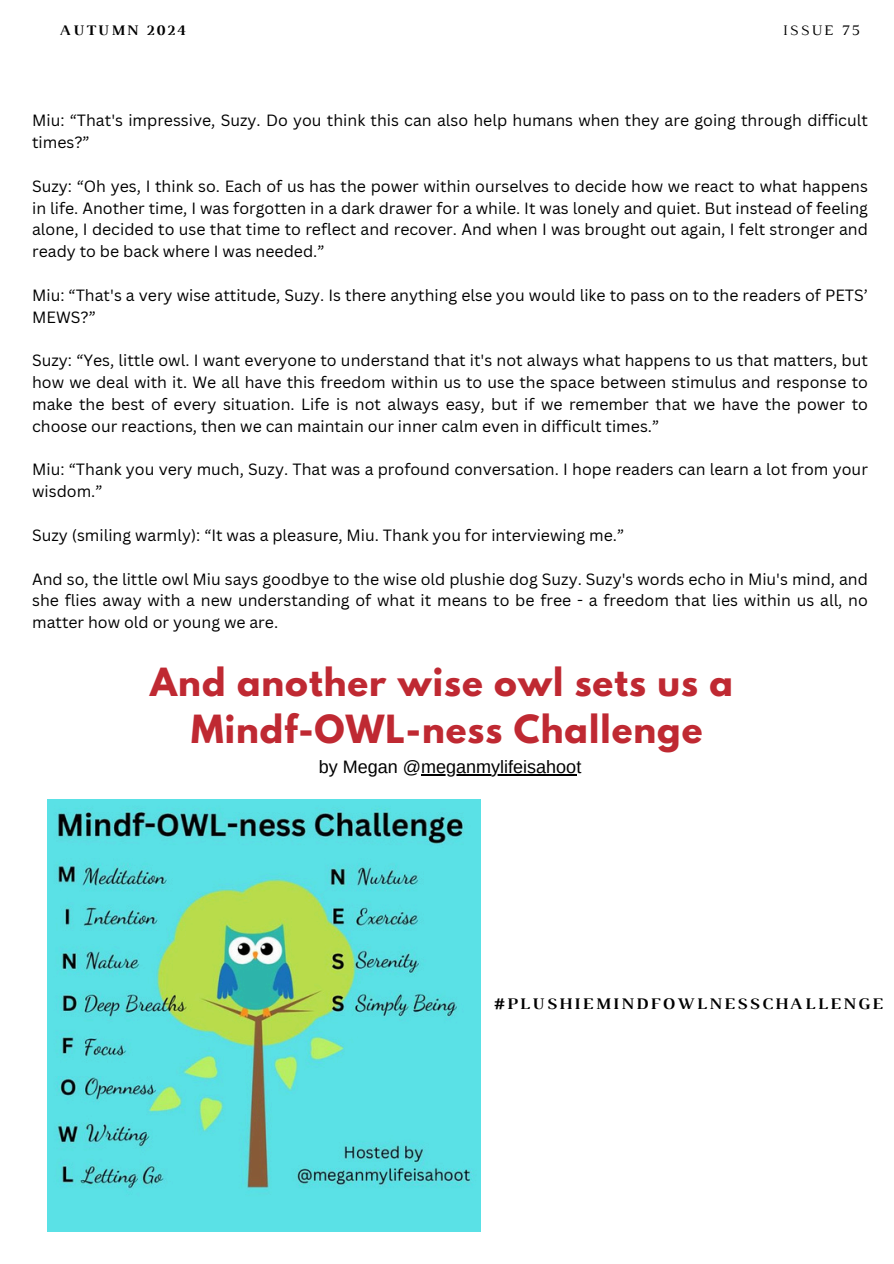
<style>
.page{position:relative;width:894px;height:1264px;background:#fff}
.page>*{position:absolute;margin:0;border:0;box-sizing:border-box;transform-origin:0 0}
.t1{font:700 34.35px/47.2px "League Spartan";letter-spacing:.03em;color:#bf2932;text-align:center}
.t2{font:18px "Arimo";color:#000}
.t3{font:700 16.5px "Luthier";letter-spacing:.14em;color:#000}
.t4{font:15.9px/21.8px "Canva Sans";color:#000}
.t5{font:700 14.85px "Luthier";letter-spacing:.14em;color:#000}
.t6{font:14.85px "Luthier";letter-spacing:.14em;color:#000}
</style>
<div class="page">
<img style="left:48px;top:799px;width:432px;height:432px">
<hr style="left:421px;top:774px;width:155px;height:1px;background:#000">
<p class="t5" style="left:60px;top:25px;width:127px">AUTUMN 2024</p>
<h1 class="t6" style="left:782px;top:25px;width:79px">ISSUE 75</h1>
<h4 class="t4" style="left:32px;top:109px;width:837px">Miu: “That's impressive, Suzy. Do you think this can also help humans when they are going through difficult times?”</h4>
<p class="t4" style="left:32px;top:175px;width:837px;text-align:justify">Suzy: “Oh yes, I think so. Each of us has the power within ourselves to decide how we react to what happens in life. Another time, I was forgotten in a dark drawer for a while. It was lonely and quiet. But instead of feeling alone, I decided to use that time to reflect and recover. And when I was brought out again, I felt stronger and ready to be back where I was needed.”</p>
<p class="t4" style="left:32px;top:284px;width:837px">Miu: “That's a very wise attitude, Suzy. Is there anything else you would like to pass on to the readers of PETS’<br>MEWS?”</p>
<p class="t4" style="left:32px;top:349px;width:837px;text-align:justify">Suzy: “Yes, little owl. I want everyone to understand that it's not always what happens to us that matters, but how we deal with it. We all have this freedom within us to use the space between stimulus and response to make the best of every situation. Life is not always easy, but if we remember that we have the power to choose our reactions, then we can maintain our inner calm even in difficult times.”</p>
<p class="t4" style="left:32px;top:458px;width:837px">Miu: “Thank you very much, Suzy. That was a profound conversation. I hope readers can learn a lot from your wisdom.”</p>
<p class="t4" style="left:32px;top:524px;width:593px">Suzy (smiling warmly): “It was a pleasure, Miu. Thank you for interviewing me.”</p>
<p class="t4" style="left:32px;top:567px;width:837px;text-align:justify">And so, the little owl Miu says goodbye to the wise old plushie dog Suzy. Suzy's words echo in Miu's mind, and she flies away with a new understanding of what it means to be free - a freedom that lies within us all, no matter how old or young we are.</p>
<p class="t1" style="left:150px;top:662px;width:584px">And another wise owl sets us a<br>Mindf-OWL-ness Challenge</p>
<p class="t2" style="left:318px;top:757px;width:264px">by Megan @meganmylifeisahoot</p>
<h2 class="t3" style="left:493px;top:997px;width:390px">#PLUSHIEMINDFOWLNESSCHALLENGE</h2>
</div>
